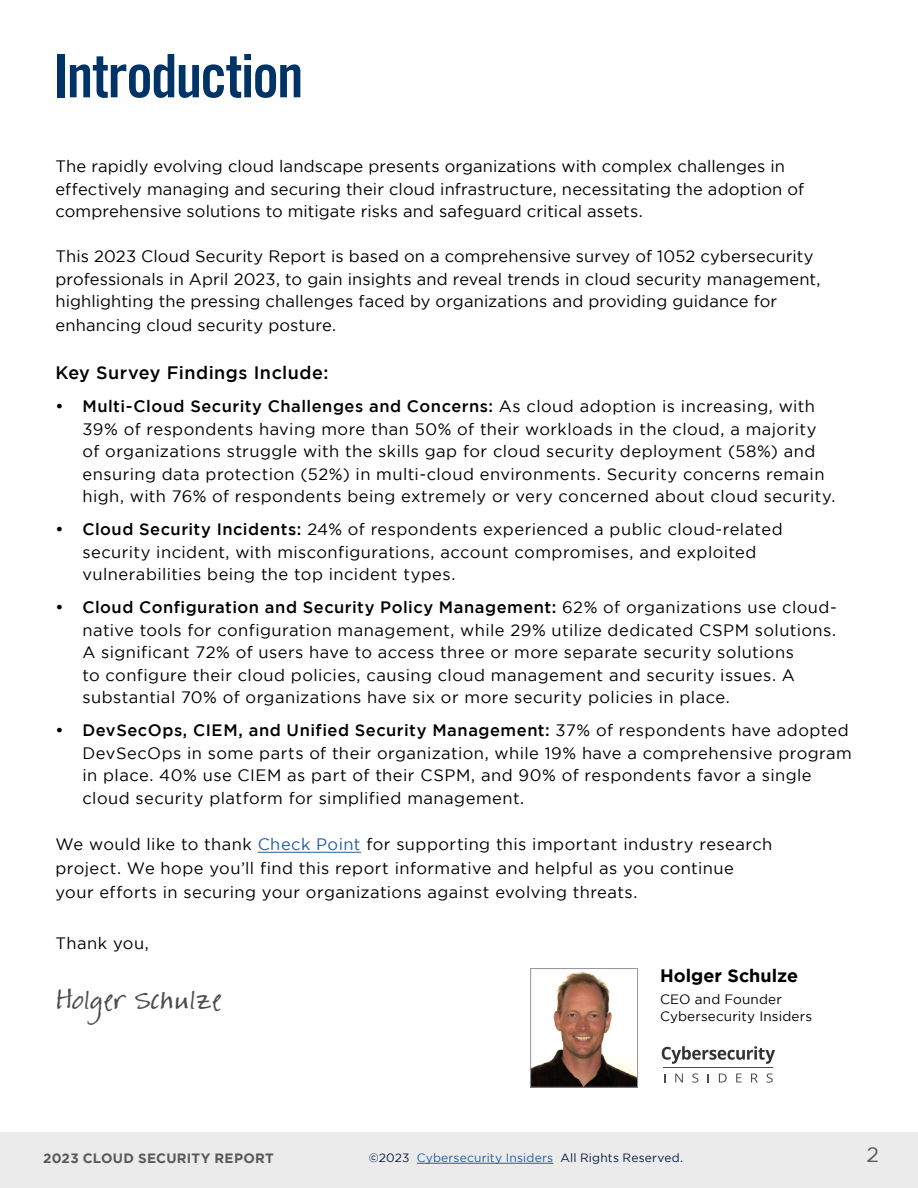
<style>
.page{position:relative;width:918px;height:1188px;background:#fff}
.page>*{position:absolute;margin:0;border:0;box-sizing:border-box;transform-origin:0 0}
.t1{font:60px "Trade Gothic LT Std Bd Cn 20";letter-spacing:-.03em;color:#036}
.t2{font:italic 22.5px "Amanda's Hand";color:#4d4d4f}
.t3{font:21px "Gotham";color:#58595b}
.t4{font:500 18px "Gotham";letter-spacing:.025em;color:#000}
.t5{font:700 18px "Gotham";color:#000}
.t6{font:16.5px/22.5px "Gotham";letter-spacing:.02em;color:#000}
.t7{font:13.5px/16.5px "Gotham";letter-spacing:.015em;color:#000}
.t8{font:700 13.5px "Gotham";letter-spacing:.02em;color:#58595b}
.t9{font:12px "Gotham";letter-spacing:.015em;color:#071b3d}
.s1{font-weight:500}
.s2{color:#215e9e}
</style>
<div class="page">
<div style="left:0;top:1132px;width:918px;height:56px;background:#ebebec"></div>
<hr style="left:417px;top:1163px;width:136px;height:1px;background:#215e9e">
<img style="left:532px;top:970px;width:104px;height:116px">
<div style="left:530px;top:968px;width:108px;height:120px;border:1px solid #939598"></div>
<svg style="left:662px;top:1046px;width:113px;height:18px"></svg>
<svg style="left:675px;top:1074px;width:8px;height:8px"></svg>
<svg style="left:692px;top:1073px;width:6px;height:10px"></svg>
<svg style="left:719px;top:1074px;width:8px;height:8px"></svg>
<svg style="left:736px;top:1074px;width:6px;height:8px"></svg>
<svg style="left:751px;top:1074px;width:7px;height:8px"></svg>
<svg style="left:767px;top:1073px;width:6px;height:10px"></svg>
<hr style="left:664px;top:1067px;width:109px;height:1px;background:#4e4c4d">
<hr style="left:258px;top:852px;width:103px;height:1px;background:#215e9e">
<h1 class="t1" style="left:52px;top:39px;width:253px">Introduction</h1>
<p class="t6" style="left:56px;top:155px;width:750px">The rapidly evolving cloud landscape presents organizations with complex challenges in effectively managing and securing their cloud infrastructure, necessitating the adoption of comprehensive solutions to mitigate risks and safeguard critical assets.</p>
<p class="t6" style="left:56px;top:245px;width:766px">This 2023 Cloud Security Report is based on a comprehensive survey of 1052 cybersecurity professionals in April 2023, to gain insights and reveal trends in cloud security management, highlighting the pressing challenges faced by organizations and providing guidance for</p>
<p class="t6" style="left:56px;top:314px;width:282px">enhancing cloud security posture.</p>
<p class="t4" style="left:56px;top:362px;width:274px">Key Survey Findings Include:</p>
<p class="t6" style="left:82px;top:395px;width:755px;text-indent:-27px"><span class="s1">• Multi-Cloud Security Challenges and Concerns:</span> As cloud adoption is increasing, with 39% of respondents having more than 50% of their workloads in the cloud, a majority of organizations struggle with the skills gap for cloud security deployment (58%) and ensuring data protection (52%) in multi-cloud environments. Security concerns remain high, with 76% of respondents being extremely or very concerned about cloud security.</p>
<p class="t6" style="left:82px;top:518px;width:702px;text-indent:-27px"><span class="s1">• Cloud Security Incidents:</span> 24% of respondents experienced a public cloud-related security incident, with misconfigurations, account compromises, and exploited vulnerabilities being the top incident types.</p>
<p class="t6" style="left:82px;top:596px;width:756px;text-indent:-27px"><span class="s1">• Cloud Configuration and Security Policy Management:</span> 62% of organizations use cloud&shy;native tools for configuration management, while 29% utilize dedicated CSPM solutions.<br>A significant 72% of users have to access three or more separate security solutions<br>to configure their cloud policies, causing cloud management and security issues. A substantial 70% of organizations have six or more security policies in place.</p>
<p class="t6" style="left:82px;top:719px;width:771px;text-indent:-27px"><span class="s1">• DevSecOps, CIEM, and Unified Security Management:</span> 37% of respondents have adopted DevSecOps in some parts of their organization, while 19% have a comprehensive program in place. 40% use CIEM as part of their CSPM, and 90% of respondents favor a single cloud security platform for simplified management.</p>
<p class="t6" style="left:56px;top:832px;width:718px;line-height:24px">We would like to thank <span class="s2">Check Point</span> for supporting this important industry research project. We hope you’ll find this report informative and helpful as you continue your efforts in securing your organizations against evolving threats.</p>
<p class="t6" style="left:56px;top:932px;width:95px">Thank you,</p>
<h2 class="t2" style="left:56px;top:988px;width:175px">Holger Schulze</h2>
<p class="t5" style="left:660px;top:965px;width:140px">Holger Schulze</p>
<p class="t7" style="left:660px;top:991px;width:154px">CEO and Founder<br>Cybersecurity Insiders</p>
<p class="t8" style="left:43px;top:1150px;width:232px">2023 CLOUD SECURITY REPORT</p>
<p class="t9" style="left:369px;top:1151px;width:316px">©2023 <span class="s2">Cybersecurity Insiders</span> All Rights Reserved.</p>
<p class="t3" style="left:866px;top:1143px;width:14px">2</p>
</div>
